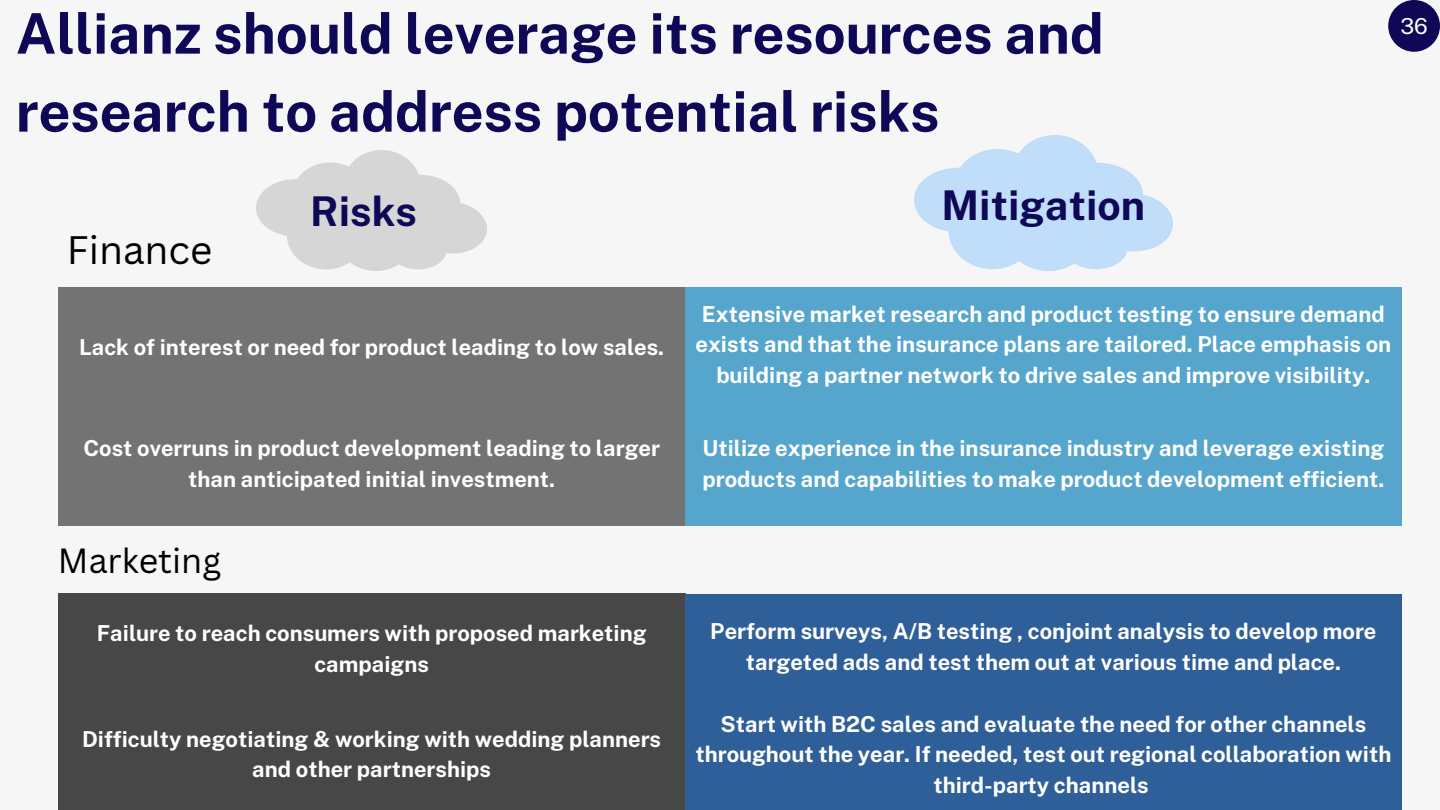
<style>
.page{position:relative;width:1440px;height:810px;background:#f6f6f6}
.page>*{position:absolute;margin:0;border:0;box-sizing:border-box;transform-origin:0 0}
.t1{font:700 56px/78px "Public Sans";color:#0e0857}
.t2{font:700 41px "Public Sans";color:#0e0857}
.t3{font:38.7px "Canva Sans";color:#000}
.t4{font:34px "Canva Sans";color:#000}
.t5{font:700 22px/30.8px "Public Sans";color:#fff;text-align:center}
.t6{font:22px "Public Sans";color:#fff}
</style>
<div class="page">
<img style="left:256px;top:150px;width:231px;height:121px">
<img style="left:914px;top:136px;width:259px;height:135px">
<div style="left:58px;top:287px;width:627px;height:120px;background:#737373"></div>
<div style="left:685px;top:287px;width:716px;height:114px;background:#55a5cd"></div>
<div style="left:58px;top:401px;width:627px;height:125px;background:#737373"></div>
<div style="left:685px;top:401px;width:716px;height:125px;background:#55a5cd"></div>
<div style="left:58px;top:594px;width:627px;height:110px;background:#474747"></div>
<div style="left:685px;top:594px;width:716px;height:105px;background:#2f5f98"></div>
<div style="left:58px;top:699px;width:627px;height:111px;background:#474747"></div>
<div style="left:685px;top:699px;width:716px;height:111px;background:#2f5f98"></div>
<div style="left:1388px;top:0;width:52px;height:52px;background:#0e0857;border-radius:50%"></div>
<p class="t1" style="left:16px;top:-6px;width:1089px">Allianz should leverage its resources and research to address potential risks</p>
<p class="t6" style="left:1400px;top:13px;width:29px">36</p>
<p class="t3" style="left:67px;top:223px;width:147px">Finance</p>
<p class="t2" style="left:310px;top:187px;width:108px">Risks</p>
<p class="t2" style="left:942px;top:181px;width:205px">Mitigation</p>
<p class="t5" style="left:79px;top:331px;width:587px">Lack of interest or need for product leading to low sales.</p>
<p class="t5" style="left:696px;top:298px;width:697px">Extensive market research and product testing to ensure demand exists and that the insurance plans are tailored. Place emphasis on building a partner network to drive sales and improve visibility.</p>
<p class="t5" style="left:83px;top:433px;width:578px">Cost overruns in product development leading to larger than anticipated initial investment.</p>
<p class="t5" style="left:703px;top:433px;width:683px;text-align:left">Utilize experience in the insurance industry and leverage existing products and capabilities to make product development efficient.</p>
<p class="t4" style="left:58px;top:537px;width:165px">Marketing</p>
<p class="t5" style="left:97px;top:618px;width:551px">Failure to reach consumers with proposed marketing campaigns</p>
<p class="t5" style="left:710px;top:615px;width:668px">Perform surveys, A/B testing , conjoint analysis to develop more targeted ads and test them out at various time and place.</p>
<p class="t5" style="left:82px;top:723px;width:581px">Difficulty negotiating &amp; working with wedding planners and other partnerships</p>
<p class="t5" style="left:695px;top:708px;width:698px">Start with B2C sales and evaluate the need for other channels throughout the year. If needed, test out regional collaboration with third-party channels</p>
</div>
